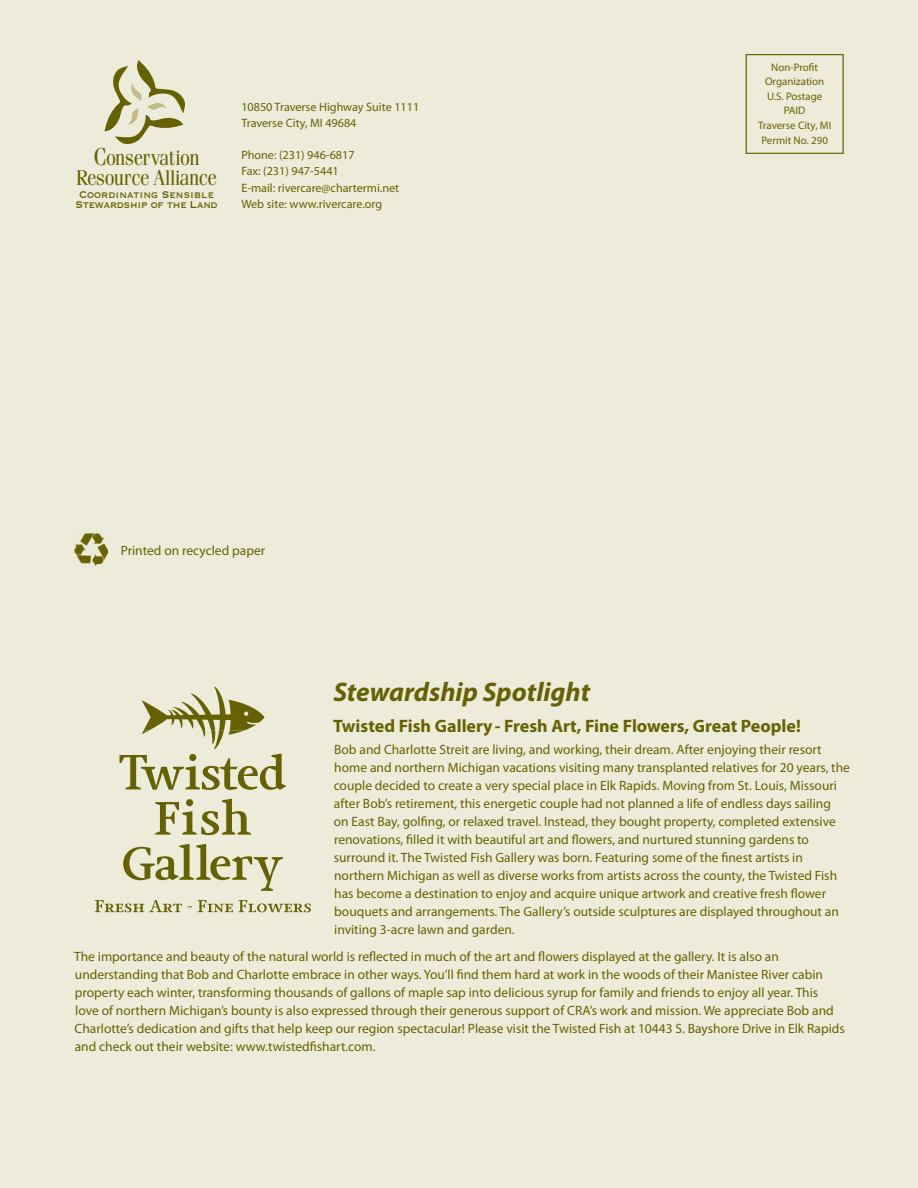
<style>
.page{position:relative;width:918px;height:1188px;background:#edecdb}
.page>*{position:absolute;margin:0;border:0;box-sizing:border-box;transform-origin:0 0}
.t1{font:italic 700 27px "Myriad Pro";color:#676200}
.t2{font:21.3px/19.5px "Fenice";letter-spacing:-.02em;color:#676200;text-align:center;scale:.9 1}
.t3{font:700 18px "Myriad Pro";color:#676200}
.t4{font:13.5px/18px "Myriad Pro";color:#676200}
.t5{font:12.75px/9.8px "Copperplate";letter-spacing:.005em;color:#676200;scale:.9 1}
.t6{font:12.15px/16.2px "Myriad Pro";color:#676200}
.t7{font:10.95px/14.5px "Myriad Pro";color:#676200;text-align:center}
.s1{font-size:24.45px}
</style>
<div class="page">
<div style="left:746px;top:54px;width:98px;height:100px;border:1px solid #676200"></div>
<img style="left:74px;top:534px;width:34px;height:32px">
<svg style="left:105px;top:60px;width:81px;height:84px"></svg>
<svg style="left:95px;top:900px;width:97px;height:12px"></svg>
<svg style="left:198px;top:900px;width:113px;height:12px"></svg>
<svg style="left:120px;top:686px;width:167px;height:104px"></svg>
<svg style="left:155px;top:799px;width:96px;height:36px"></svg>
<svg style="left:123px;top:844px;width:160px;height:47px"></svg>
<h2 class="t2" style="left:76px;top:148px;width:158px"><span class="s1">C</span>onservation<br>Resour ce Alliance</h2>
<p class="t5" style="left:76px;top:189px;width:159px">Coordinating Sensible<br>Stewardship of the Land</p>
<p class="t6" style="left:241px;top:99px;width:179px">10850 Traverse Highway Suite 1111<br>Traverse City, MI 49684</p>
<p class="t6" style="left:241px;top:147px;width:159px">Phone: (231) 946-6817<br>Fax: (231) 947-5441<br>E-mail: rivercare@chartermi.net<br>Web site: www.rivercare.org</p>
<p class="t4" style="left:121px;top:542px;width:146px">Printed on recycled paper</p>
<p class="t7" style="left:758px;top:60px;width:75px">Non-Profit<br>Organization<br>U.S. Postage<br>PAID<br>Traverse City, MI<br>Permit No. 290</p>
<h1 class="t1" style="left:333px;top:677px;width:258px">Stewardship Spotlight</h1>
<h3 class="t3" style="left:333px;top:715px;width:469px">Twisted Fish Gallery - Fresh Art, Fine Flowers, Great People!</h3>
<p class="t4" style="left:334px;top:741px;width:518px">Bob and Charlotte Streit are living, and working, their dream. After enjoying their resort home and northern Michigan vacations visiting many transplanted relatives for 20 years, the couple decided to create a very special place in Elk Rapids. Moving from St. Louis, Missouri after Bob’s retirement, this energetic couple had not planned a life of endless days sailing<br>on East Bay, golfing, or relaxed travel. Instead, they bought property, completed extensive renovations, filled it with beautiful art and flowers, and nurtured stunning gardens to surround it. The Twisted Fish Gallery was born. Featuring some of the finest artists in northern Michigan as well as diverse works from artists across the county, the Twisted Fish has become a destination to enjoy and acquire unique artwork and creative fresh flower bouquets and arrangements. The Gallery’s outside sculptures are displayed throughout an inviting 3-acre lawn and garden.</p>
<p class="t4" style="left:74px;top:948px;width:772px">The importance and beauty of the natural world is reflected in much of the art and flowers displayed at the gallery. It is also an understanding that Bob and Charlotte embrace in other ways. You’ll find them hard at work in the woods of their Manistee River cabin property each winter, transforming thousands of gallons of maple sap into delicious syrup for family and friends to enjoy all year. This<br>love of northern Michigan’s bounty is also expressed through their generous support of CRA’s work and mission. We appreciate Bob and Charlotte’s dedication and gifts that help keep our region spectacular! Please visit the Twisted Fish at 10443 S. Bayshore Drive in Elk Rapids and check out their website: www.twistedfishart.com.</p>
</div>
